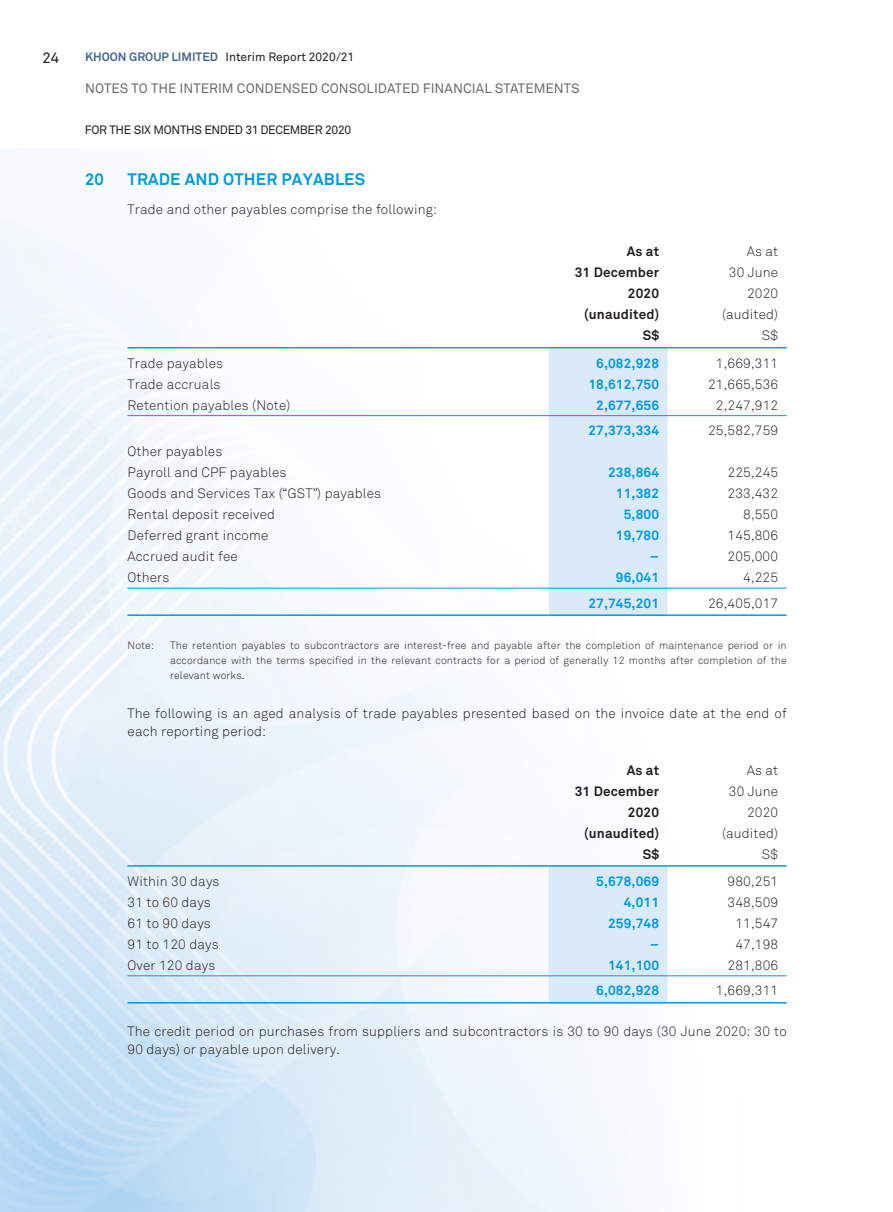
<style>
.page{position:relative;width:893px;height:1212px;background:#fff}
.page>*{position:absolute;margin:0;border:0;box-sizing:border-box;transform-origin:0 0}
.t1{font:700 16.5px "Akkurat Pro";letter-spacing:.01em;color:#009bde}
.t2{font:15px "Akkurat Pro";color:#231f20}
.t3{font:13.5px/21px "Akkurat Light Pro";letter-spacing:.01em;color:#231f20}
.t4{font:700 13.5px "Akkurat Pro";letter-spacing:.01em;color:#009bde}
.t5{font:700 13.5px/21px "Akkurat Pro";letter-spacing:.01em;color:#231f20;text-align:right}
.t6{font:13.5px "Akkurat Pro";color:#6c6d70}
.t7{font:12px "Akkurat Pro";color:#231f20}
.t8{font:12px "Akkurat Pro";letter-spacing:-.025em;color:#231f20}
.t9{font:10.5px/15px "Akkurat Light Pro";letter-spacing:.01em;color:#231f20;text-align:justify}
.s1{font-weight:700;color:#4b6a8d}
</style>
<div class="page">
<img style="left:0;top:217px;width:787px;height:995px">
<div style="left:549px;top:348px;width:119px;height:266px;background:#daeaf9"></div>
<hr style="left:128px;top:347px;width:421px;height:1px;background:#009bde">
<hr style="left:549px;top:347px;width:119px;height:1px;background:#009bde">
<hr style="left:668px;top:347px;width:119px;height:1px;background:#009bde">
<hr style="left:128px;top:415px;width:421px;height:1px;background:#009bde">
<hr style="left:549px;top:415px;width:119px;height:1px;background:#009bde">
<hr style="left:668px;top:415px;width:119px;height:1px;background:#009bde">
<hr style="left:128px;top:588px;width:421px;height:1px;background:#009bde">
<hr style="left:549px;top:588px;width:119px;height:1px;background:#009bde">
<hr style="left:668px;top:588px;width:119px;height:1px;background:#009bde">
<hr style="left:128px;top:614px;width:421px;height:2px;background:#009bde">
<hr style="left:549px;top:614px;width:119px;height:2px;background:#009bde">
<hr style="left:668px;top:614px;width:119px;height:2px;background:#009bde">
<div style="left:549px;top:867px;width:119px;height:135px;background:#daeaf9"></div>
<hr style="left:128px;top:865px;width:421px;height:2px;background:#009bde">
<hr style="left:549px;top:865px;width:119px;height:2px;background:#009bde">
<hr style="left:668px;top:865px;width:119px;height:2px;background:#009bde">
<hr style="left:128px;top:975px;width:421px;height:1px;background:#009bde">
<hr style="left:549px;top:975px;width:119px;height:1px;background:#009bde">
<hr style="left:668px;top:975px;width:119px;height:1px;background:#009bde">
<hr style="left:128px;top:1002px;width:421px;height:1px;background:#009bde">
<hr style="left:549px;top:1002px;width:119px;height:1px;background:#009bde">
<hr style="left:668px;top:1002px;width:119px;height:1px;background:#009bde">
<p class="t2" style="left:43px;top:49px;width:18px">24</p>
<p class="t7" style="left:85px;top:50px;width:271px"><span class="s1">KHOON GROUP LIMITED</span> Interim Report 2020/21</p>
<p class="t6" style="left:85px;top:81px;width:496px">NOTES TO THE INTERIM CONDENSED CONSOLIDATED FINANCIAL STATEMENTS</p>
<p class="t8" style="left:85px;top:122px;width:268px">FOR THE SIX MONTHS ENDED 31 DECEMBER 2020</p>
<p class="t1" style="left:85px;top:169px;width:20px">20</p>
<p class="t1" style="left:128px;top:169px;width:239px">TRADE AND OTHER PAYABLES</p>
<p class="t3" style="left:128px;top:199px;width:311px">Trade and other payables comprise the following:</p>
<p class="t5" style="left:575px;top:241px;width:86px">As at<br>31 December<br>2020</p>
<p class="t3" style="left:729px;top:241px;width:51px;text-align:right">As at<br>30 June<br>2020</p>
<p class="t5" style="left:584px;top:304px;width:76px">(unaudited)</p>
<p class="t3" style="left:722px;top:304px;width:58px">(audited)</p>
<p class="t5" style="left:643px;top:325px;width:18px">S$</p>
<p class="t3" style="left:762px;top:325px;width:18px">S$</p>
<p class="t3" style="left:128px;top:353px;width:97px">Trade payables</p>
<p class="t4" style="left:596px;top:355px;width:64px">6,082,928</p>
<p class="t3" style="left:716px;top:353px;width:64px">1,669,311</p>
<p class="t3" style="left:128px;top:374px;width:94px">Trade accruals</p>
<p class="t4" style="left:588px;top:376px;width:72px">18,612,750</p>
<p class="t3" style="left:708px;top:374px;width:72px">21,665,536</p>
<p class="t3" style="left:128px;top:395px;width:164px">Retention payables (Note)</p>
<p class="t4" style="left:596px;top:397px;width:64px">2,677,656</p>
<p class="t3" style="left:716px;top:395px;width:64px">2,247,912</p>
<p class="t4" style="left:588px;top:422px;width:72px">27,373,334</p>
<p class="t3" style="left:708px;top:420px;width:72px">25,582,759</p>
<p class="t3" style="left:128px;top:441px;width:160px">Other payables<br>Payroll and CPF payables</p>
<p class="t4" style="left:608px;top:464px;width:53px">238,864</p>
<p class="t3" style="left:728px;top:462px;width:52px">225,245</p>
<p class="t3" style="left:128px;top:483px;width:255px">Goods and Services Tax (“GST”) payables</p>
<p class="t4" style="left:616px;top:485px;width:45px">11,382</p>
<p class="t3" style="left:727px;top:483px;width:52px">233,432</p>
<p class="t3" style="left:128px;top:504px;width:149px">Rental deposit received</p>
<p class="t4" style="left:624px;top:506px;width:37px">5,800</p>
<p class="t3" style="left:743px;top:504px;width:36px">8,550</p>
<p class="t3" style="left:128px;top:525px;width:142px">Deferred grant income</p>
<p class="t4" style="left:616px;top:527px;width:45px">19,780</p>
<p class="t3" style="left:727px;top:525px;width:52px">145,806</p>
<p class="t3" style="left:128px;top:546px;width:112px">Accrued audit fee</p>
<p class="t4" style="left:650px;top:548px;width:10px">–</p>
<p class="t3" style="left:727px;top:546px;width:52px">205,000</p>
<p class="t3" style="left:128px;top:567px;width:43px">Others</p>
<p class="t4" style="left:616px;top:569px;width:45px">96,041</p>
<p class="t3" style="left:743px;top:567px;width:36px">4,225</p>
<p class="t4" style="left:588px;top:595px;width:72px">27,745,201</p>
<p class="t3" style="left:708px;top:593px;width:72px">26,405,017</p>
<p class="t9" style="left:128px;top:637px;width:28px">Note:</p>
<p class="t9" style="left:170px;top:637px;width:618px">The retention payables to subcontractors are interest-free and payable after the completion of maintenance period or in accordance with the terms specified in the relevant contracts for a period of generally 12 months after completion of the relevant works.</p>
<p class="t3" style="left:128px;top:704px;width:661px;line-height:18px">The following is an aged analysis of trade payables presented based on the invoice date at the end of each reporting period:</p>
<p class="t5" style="left:575px;top:759px;width:86px">As at<br>31 December<br>2020</p>
<p class="t3" style="left:729px;top:759px;width:51px;text-align:right">As at<br>30 June<br>2020</p>
<p class="t5" style="left:584px;top:822px;width:76px">(unaudited)</p>
<p class="t3" style="left:722px;top:822px;width:58px">(audited)</p>
<p class="t5" style="left:643px;top:843px;width:18px">S$</p>
<p class="t3" style="left:762px;top:843px;width:18px">S$</p>
<p class="t3" style="left:128px;top:871px;width:93px">Within 30 days</p>
<p class="t4" style="left:596px;top:873px;width:64px">5,678,069</p>
<p class="t3" style="left:728px;top:871px;width:52px">980,251</p>
<p class="t3" style="left:128px;top:892px;width:85px">31 to 60 days</p>
<p class="t4" style="left:624px;top:894px;width:37px">4,011</p>
<p class="t3" style="left:728px;top:892px;width:52px">348,509</p>
<p class="t3" style="left:128px;top:913px;width:85px">61 to 90 days</p>
<p class="t4" style="left:608px;top:915px;width:53px">259,748</p>
<p class="t3" style="left:735px;top:913px;width:44px">11,547</p>
<p class="t3" style="left:128px;top:934px;width:93px">91 to 120 days</p>
<p class="t4" style="left:650px;top:936px;width:10px">–</p>
<p class="t3" style="left:735px;top:934px;width:44px">47,198</p>
<p class="t3" style="left:128px;top:955px;width:89px">Over 120 days</p>
<p class="t4" style="left:608px;top:957px;width:53px">141,100</p>
<p class="t3" style="left:728px;top:955px;width:52px">281,806</p>
<p class="t4" style="left:596px;top:982px;width:64px">6,082,928</p>
<p class="t3" style="left:716px;top:980px;width:64px">1,669,311</p>
<p class="t3" style="left:128px;top:1023px;width:661px;line-height:18px">The credit period on purchases from suppliers and subcontractors is 30 to 90 days (30 June 2020: 30 to<br>90 days) or payable upon delivery.</p>
</div>
